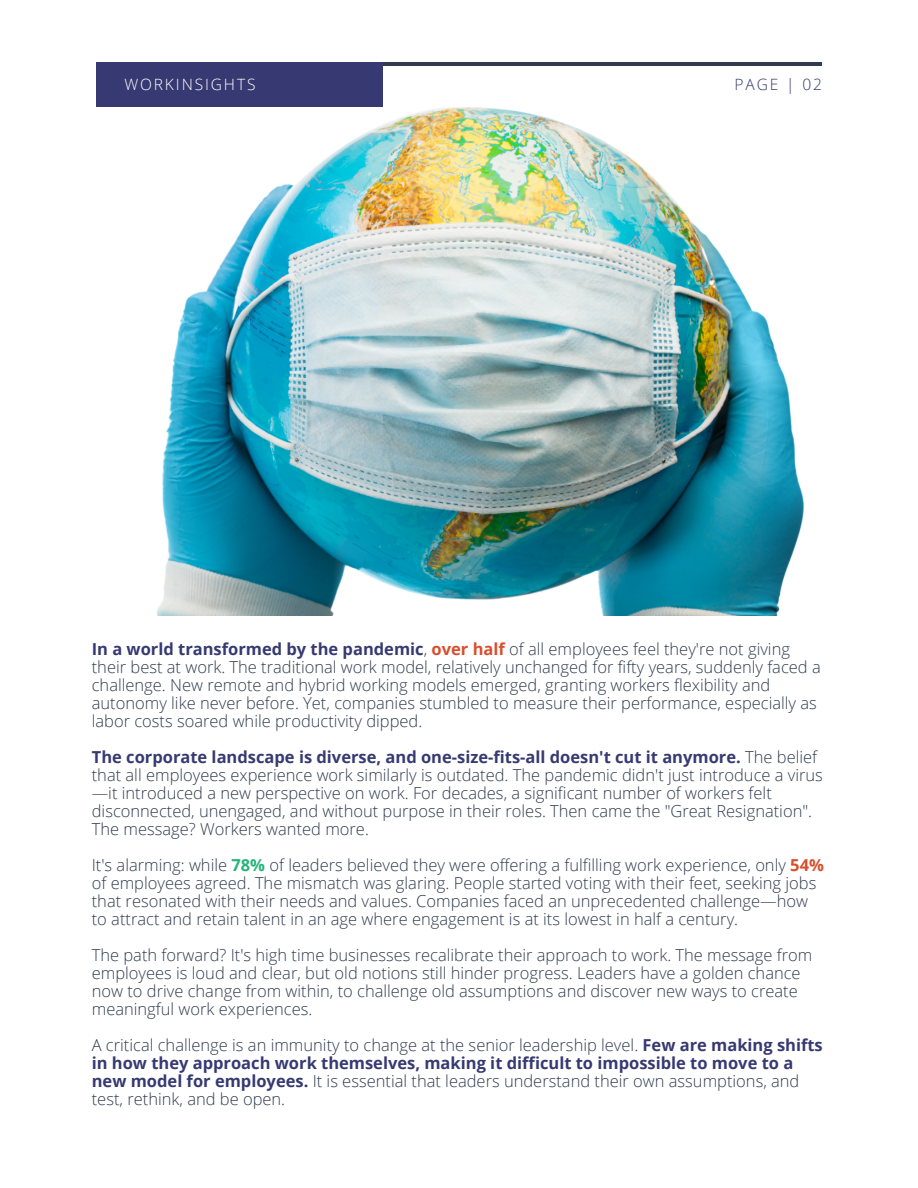
<style>
.page{position:relative;width:918px;height:1188px;background:#fff}
.page>*{position:absolute;margin:0;border:0;box-sizing:border-box;transform-origin:0 0}
.t1{font:300 16.5px/18px "Open Sans";color:#303b4e}
.t2{font:300 15.6px "Open Sans";letter-spacing:.12em;color:#fff}
.t3{font:300 15.6px "Open Sans";letter-spacing:.12em;color:#373a72}
.s1{font-weight:700;color:#373a72}
.s2{font-weight:700;color:#d74f2d}
.s3{font-weight:700;color:#24b378}
</style>
<div class="page">
<hr style="left:96px;top:62px;width:726px;height:4px;background:#303b4e">
<div style="left:96px;top:62px;width:287px;height:44px;background:#373a72"></div>
<img style="left:157px;top:107px;width:648px;height:508px">
<p class="t2" style="left:124px;top:73px;width:133px">WORKINSIGHTS</p>
<p class="t3" style="left:735px;top:74px;width:89px">PAGE | 02</p>
<p class="t1" style="left:92px;top:639px;width:730px"><span class="s1">In a world transformed by the pandemic</span>, <span class="s2">over half</span> of all employees feel they're not giving their best at work. The traditional work model, relatively unchanged for fifty years, suddenly faced a challenge. New remote and hybrid working models emerged, granting workers flexibility and autonomy like never before. Yet, companies stumbled to measure their performance, especially as labor costs soared while productivity dipped.</p>
<p class="t1" style="left:92px;top:747px;width:733px"><span class="s1">The corporate landscape is diverse, and one-size-fits-all doesn't cut it anymore.</span> The belief that all employees experience work similarly is outdated. The pandemic didn't just introduce a virus —it introduced a new perspective on work. For decades, a significant number of workers felt disconnected, unengaged, and without purpose in their roles. Then came the "Great Resignation".<br>The message? Workers wanted more.</p>
<p class="t1" style="left:92px;top:855px;width:734px">It's alarming: while <span class="s3">78%</span> of leaders believed they were offering a fulfilling work experience, only <span class="s2">54% </span>of employees agreed. The mismatch was glaring. People started voting with their feet, seeking jobs that resonated with their needs and values. Companies faced an unprecedented challenge—how to attract and retain talent in an age where engagement is at its lowest in half a century.</p>
<p class="t1" style="left:92px;top:945px;width:722px">The path forward? It's high time businesses recalibrate their approach to work. The message from employees is loud and clear, but old notions still hinder progress. Leaders have a golden chance now to drive change from within, to challenge old assumptions and discover new ways to create meaningful work experiences.</p>
<p class="t1" style="left:92px;top:1035px;width:733px">A critical challenge is an immunity to change at the senior leadership level. <span class="s1">Few are making shifts in how they approach work themselves, making it difficult to impossible to move to a new model for employees.</span> It is essential that leaders understand their own assumptions, and test, rethink, and be open.</p>
</div>
